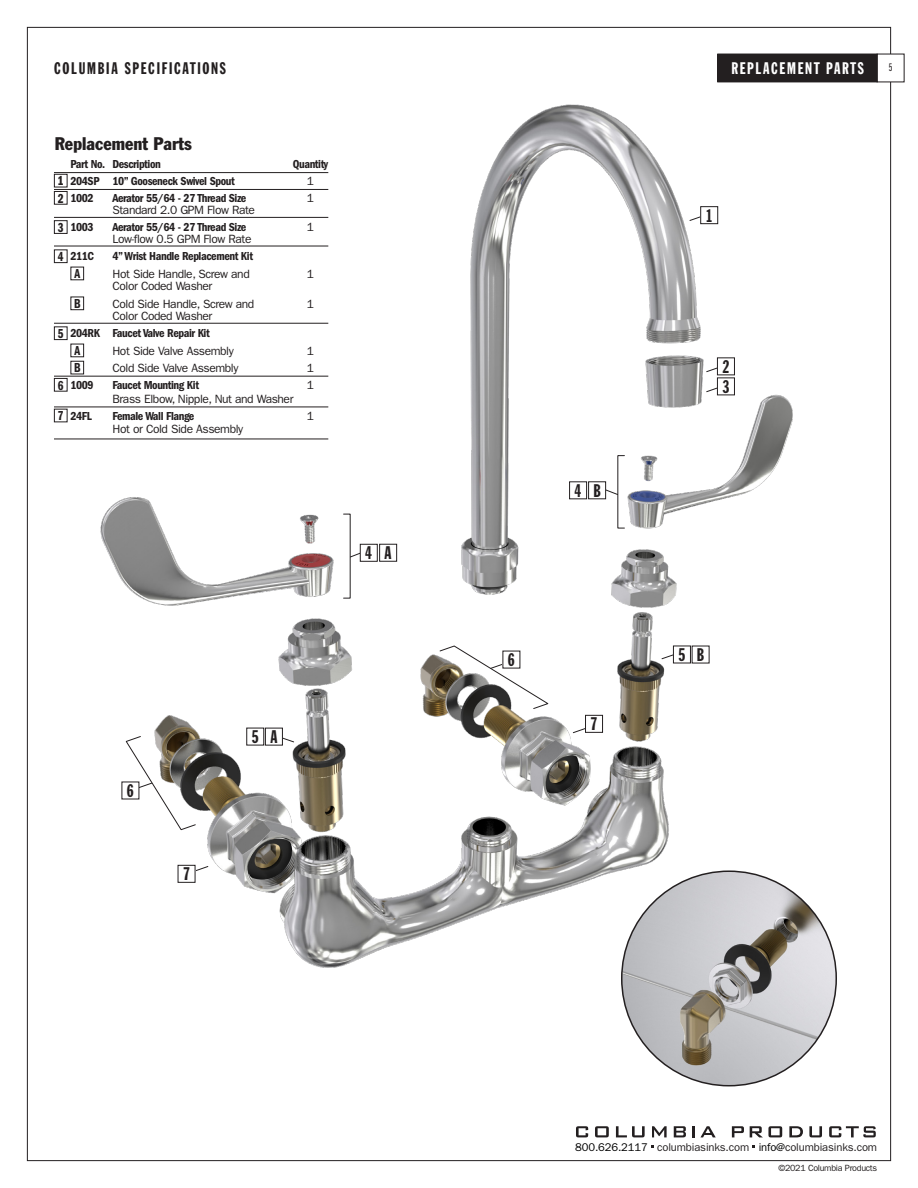
<style>
.page{position:relative;width:918px;height:1188px;background:#fff}
.page>*{position:absolute;margin:0;border:0;box-sizing:border-box;transform-origin:0 0}
.head{font:condensed 18px "Franklin Gothic";color:#231f20}
.t1{font:18px "Franklin Gothic Extra Cond";color:#231f20}
.t2{font:16.5px "Franklin Gothic Extra Cond";letter-spacing:.105em;color:#231f20}
.t3{font:16.5px "Franklin Gothic Extra Cond";letter-spacing:.105em;color:#fff}
.t4{font:13.5px "ITC Franklin Gothic Std Dm Cp";color:#231f20}
.body{font:12px "ITC Franklin Gothic Std";letter-spacing:-.035em;color:#231f20}
.body-2{font:12px "ITC Franklin Gothic Std Dm Cd";letter-spacing:-.035em;color:#231f20}
.features_model{font:12px "ITC Franklin Gothic Std Dm Cd";letter-spacing:-.035em;color:#231f20}
.t5{font:11.4px "ITC Franklin Gothic Std Bk X Cp";color:#231f20}
.t6{font:11.25px "ITC Franklin Gothic Std";letter-spacing:-.015em;color:#231f20}
.t7{font:9px "ITC Franklin Gothic Std";letter-spacing:-.035em;color:#231f20}
.s1{color:#010101}
</style>
<div class="page">
<hr style="left:54px;top:189px;width:274px;height:1px;background:#231f20">
<hr style="left:54px;top:217px;width:274px;height:1px;background:#231f20">
<hr style="left:54px;top:246px;width:274px;height:1px;background:#231f20">
<hr style="left:54px;top:323px;width:274px;height:1px;background:#231f20">
<hr style="left:54px;top:376px;width:274px;height:1px;background:#231f20">
<hr style="left:54px;top:407px;width:274px;height:1px;background:#231f20">
<hr style="left:54px;top:439px;width:274px;height:1px;background:#231f20">
<hr style="left:54px;top:172px;width:274px;height:1px;background:#231f20">
<div style="left:718px;top:54px;width:159px;height:28px;background:#231f20"></div>
<div style="left:717px;top:54px;width:161px;height:28px;border:1px solid #231f20"></div>
<svg style="left:576px;top:1126px;width:12px;height:11px"></svg>
<svg style="left:595px;top:1126px;width:14px;height:11px"></svg>
<svg style="left:616px;top:1126px;width:29px;height:11px"></svg>
<svg style="left:652px;top:1126px;width:15px;height:11px"></svg>
<svg style="left:674px;top:1126px;width:12px;height:11px"></svg>
<svg style="left:693px;top:1126px;width:23px;height:11px"></svg>
<svg style="left:732px;top:1126px;width:12px;height:11px"></svg>
<svg style="left:750px;top:1126px;width:32px;height:11px"></svg>
<svg style="left:789px;top:1126px;width:14px;height:11px"></svg>
<svg style="left:809px;top:1126px;width:13px;height:11px"></svg>
<svg style="left:829px;top:1126px;width:47px;height:11px"></svg>
<div style="left:54px;top:174px;width:14px;height:13px;border:1px solid #231f20"></div>
<div style="left:54px;top:191px;width:14px;height:14px;border:1px solid #231f20"></div>
<div style="left:54px;top:220px;width:14px;height:14px;border:1px solid #231f20"></div>
<div style="left:54px;top:249px;width:14px;height:14px;border:1px solid #231f20"></div>
<div style="left:54px;top:326px;width:14px;height:14px;border:1px solid #231f20"></div>
<div style="left:54px;top:378px;width:14px;height:14px;border:1px solid #231f20"></div>
<div style="left:54px;top:409px;width:14px;height:13px;border:1px solid #231f20"></div>
<img style="left:70px;top:78px;width:775px;height:929px">
<img style="left:622px;top:871px;width:214px;height:215px;border-radius:107px">
<h2 class="t2" style="left:54px;top:59px;width:174px">COLUMBIA SPECIFICATIONS</h2>
<p class="t5" style="left:889px;top:61px;width:5px">5</p>
<p class="t3" style="left:731px;top:59px;width:134px">REPLACEMENT PARTS</p>
<p class="head" style="left:55px;top:132px;width:138px">Replacement Parts</p>
<p class="features_model" style="left:70px;top:157px;width:92px">Part No. Description</p>
<p class="features_model" style="left:293px;top:157px;width:37px">Quantity</p>
<p class="t4" style="left:58px;top:174px;width:7px">1</p>
<p class="body-2" style="left:70px;top:174px;width:166px">204SP 10” Gooseneck Swivel Spout</p>
<p class="body" style="left:307px;top:174px;width:9px">1</p>
<p class="t4" style="left:58px;top:191px;width:7px">2</p>
<p class="body-2" style="left:70px;top:191px;width:25px">1002</p>
<p class="body-2" style="left:112px;top:191px;width:135px">Aerator 55/64 - 27 Thread Size</p>
<p class="body" style="left:307px;top:191px;width:9px">1</p>
<p class="body" style="left:112px;top:203px;width:144px">Standard 2.0 GPM Flow Rate</p>
<p class="t4" style="left:58px;top:220px;width:7px">3</p>
<p class="body-2" style="left:70px;top:220px;width:25px">1003</p>
<p class="body-2" style="left:112px;top:220px;width:135px">Aerator 55/64 - 27 Thread Size</p>
<p class="body" style="left:307px;top:220px;width:9px">1</p>
<p class="body" style="left:112px;top:232px;width:141px">Low-flow 0.5 GPM Flow Rate</p>
<p class="t4" style="left:58px;top:249px;width:7px">4</p>
<p class="body-2" style="left:70px;top:250px;width:25px">211C</p>
<p class="body-2" style="left:112px;top:250px;width:142px">4” Wrist Handle Replacement Kit</p>
<p class="t4" style="left:74px;top:266px;width:7px">A</p>
<p class="body" style="left:112px;top:267px;width:139px">Hot Side Handle, Screw and</p>
<p class="body" style="left:307px;top:267px;width:9px">1</p>
<p class="body" style="left:112px;top:279px;width:101px">Color Coded Washer</p>
<p class="t4" style="left:74px;top:296px;width:8px">B</p>
<p class="body" style="left:112px;top:297px;width:143px">Cold Side Handle, Screw and</p>
<p class="body" style="left:307px;top:297px;width:9px">1</p>
<p class="body" style="left:112px;top:309px;width:101px">Color Coded Washer</p>
<p class="t4" style="left:58px;top:326px;width:7px">5</p>
<p class="body-2" style="left:70px;top:327px;width:141px">204RK Faucet Valve Repair Kit</p>
<p class="t4" style="left:74px;top:343px;width:7px">A</p>
<p class="body" style="left:112px;top:344px;width:123px">Hot Side Valve Assembly</p>
<p class="body" style="left:307px;top:344px;width:9px">1</p>
<p class="t4" style="left:74px;top:360px;width:8px">B</p>
<p class="body" style="left:112px;top:361px;width:127px">Cold Side Valve Assembly</p>
<p class="body" style="left:307px;top:361px;width:9px">1</p>
<p class="t4" style="left:58px;top:378px;width:7px">6</p>
<p class="body-2" style="left:70px;top:378px;width:25px">1009</p>
<p class="body-2" style="left:112px;top:378px;width:88px">Faucet Mounting Kit</p>
<p class="body" style="left:307px;top:378px;width:9px">1</p>
<p class="body" style="left:112px;top:392px;width:183px">Brass Elbow, Nipple, Nut and Washer</p>
<p class="t4" style="left:58px;top:408px;width:7px">7</p>
<p class="body-2" style="left:70px;top:409px;width:23px">24FL</p>
<p class="body-2" style="left:112px;top:409px;width:83px">Female Wall Flange</p>
<p class="body" style="left:307px;top:409px;width:9px">1</p>
<p class="body" style="left:112px;top:422px;width:132px">Hot or Cold Side Assembly</p>
<p class="t1" style="left:366px;top:543px;width:8px">4</p>
<p class="t1" style="left:385px;top:543px;width:8px">A</p>
<p class="t1" style="left:127px;top:781px;width:8px">6</p>
<p class="t1" style="left:184px;top:864px;width:7px">7</p>
<p class="t1" style="left:252px;top:727px;width:8px">5</p>
<p class="t1" style="left:270px;top:727px;width:8px">A</p>
<p class="t1" style="left:575px;top:481px;width:8px">4</p>
<p class="t1" style="left:593px;top:481px;width:9px">B</p>
<p class="t1" style="left:508px;top:650px;width:8px">6</p>
<p class="t1" style="left:591px;top:715px;width:7px">7</p>
<p class="t1" style="left:707px;top:206px;width:7px">1</p>
<p class="t1" style="left:723px;top:357px;width:8px">2</p>
<p class="t1" style="left:723px;top:377px;width:8px">3</p>
<p class="t1" style="left:679px;top:645px;width:8px">5</p>
<p class="t1" style="left:697px;top:645px;width:9px">B</p>
<p class="t6" style="left:575px;top:1141px;width:303px"><span class="s1">800.626.2117</span> columbiasinks.com <span class="s1">info@</span>columbiasinks.com</p>
<p class="t7" style="left:779px;top:1163px;width:100px">©2021 Columbia Products</p>
</div>
